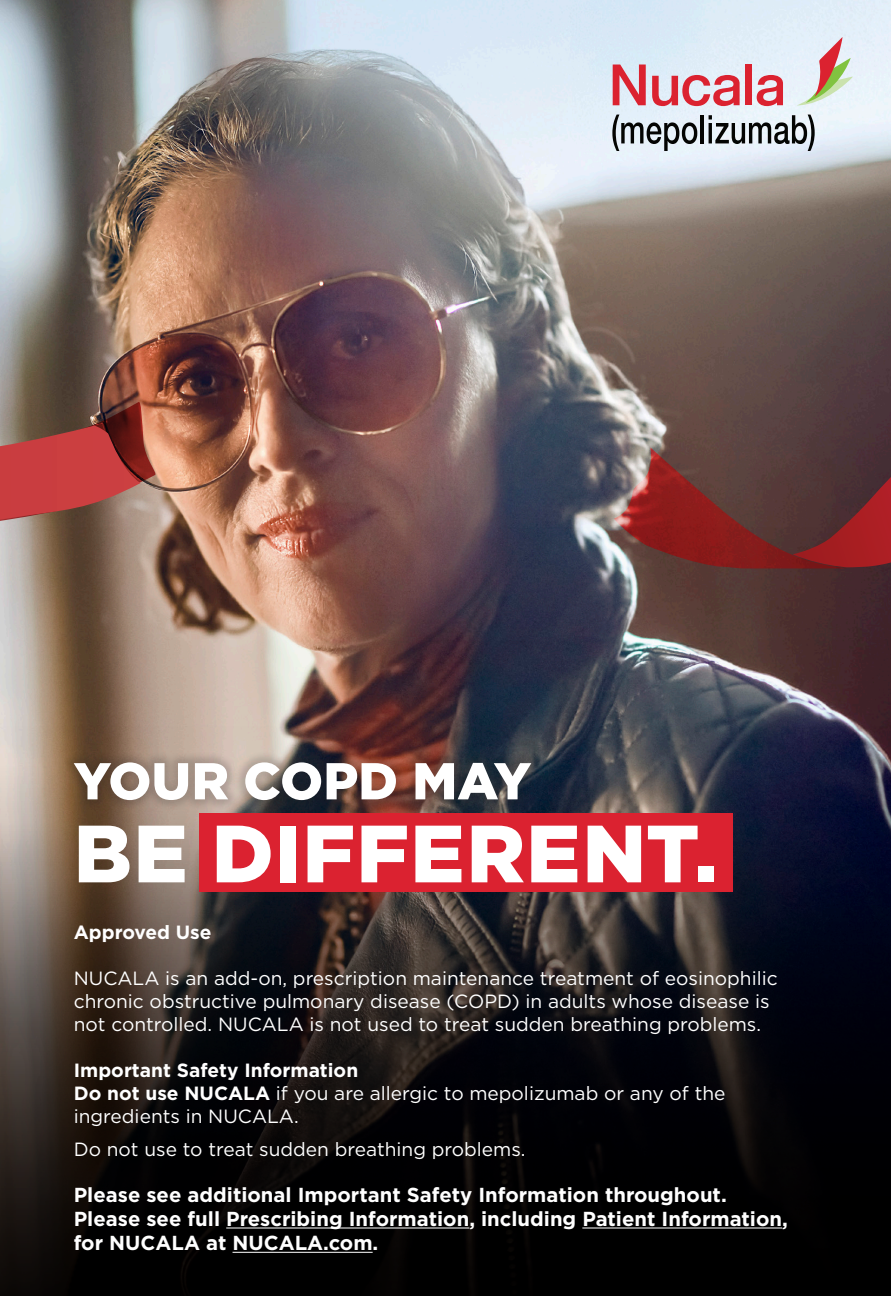
<style>
.page{position:relative;width:891px;height:1296px;background:#fff}
.page>*{position:absolute;margin:0;border:0;box-sizing:border-box;transform-origin:0 0}
.ISI_Body_Copy{font:900 81px "Gotham";letter-spacing:.015em;color:#fff}
.ISI_Body_Copy-2{font:900 51.75px "Gotham";color:#fff}
.t1{font:700 20.25px/24.3px "Gotham";color:#fff}
.t2{font:19.12px/22.9px "Gotham";color:#fff}
.t3{font:700 19.12px "Gotham";color:#fff}
.s1{font-weight:700}
</style>
<div class="page">
<img style="left:0;top:0;width:891px;height:527px">
<img style="left:0;top:527px;width:891px;height:113px">
<img style="left:0;top:640px;width:891px;height:656px">
<div style="left:199px;top:813px;width:534px;height:79px;background:#db2230"></div>
<svg style="left:614px;top:447px;width:277px;height:121px;background:#733535"></svg>
<svg style="left:0;top:361px;width:158px;height:168px;background:#985248"></svg>
<svg style="left:613px;top:65px;width:33px;height:40px"></svg>
<svg style="left:652px;top:75px;width:88px;height:31px;background:#df8a96"></svg>
<svg style="left:757px;top:75px;width:26px;height:31px"></svg>
<div style="left:746px;top:65px;width:6px;height:40px;background:#db2230"></div>
<svg style="left:797px;top:37px;width:56px;height:68px;background:#d9cec7"></svg>
<svg style="left:612px;top:115px;width:85px;height:36px;background:#a3aab0"></svg>
<hr style="left:701px;top:115px;width:3px;height:28px;background:#040503">
<svg style="left:709px;top:115px;width:106px;height:36px;background:#a5acb0"></svg>
<div style="left:63px;top:751px;width:479px;height:61px;background:#231f20;opacity:.2"></div>
<hr style="left:226px;top:1227px;width:243px;height:2px;background:#fff">
<hr style="left:582px;top:1227px;width:200px;height:2px;background:#fff">
<hr style="left:233px;top:1252px;width:140px;height:1px;background:#fff">
<p class="ISI_Body_Copy-2" style="left:74px;top:745px;width:459px">YOUR COPD MAY</p>
<p class="ISI_Body_Copy" style="left:74px;top:798px;width:645px">BE DIFFERENT.</p>
<p class="t3" style="left:74px;top:920px;width:139px">Approved Use</p>
<p class="t2" style="left:74px;top:967px;width:705px">NUCALA is an add-on, prescription maintenance treatment of eosinophilic chronic obstructive pulmonary disease (COPD) in adults whose disease is not controlled. NUCALA is not used to treat sudden breathing problems.</p>
<p class="t3" style="left:74px;top:1058px;width:286px">Important Safety Information</p>
<p class="t2" style="left:74px;top:1081px;width:653px"><span class="s1">Do not use NUCALA</span> if you are allergic to mepolizumab or any of the ingredients in NUCALA.</p>
<p class="t2" style="left:74px;top:1137px;width:453px">Do not use to treat sudden breathing problems.</p>
<p class="t1" style="left:74px;top:1182px;width:655px">Please see additional Important Safety Information throughout.</p>
<p class="t1" style="left:74px;top:1207px;width:716px">Please see full Prescribing Information, including Patient Information, for NUCALA at NUCALA.com.</p>
</div>
